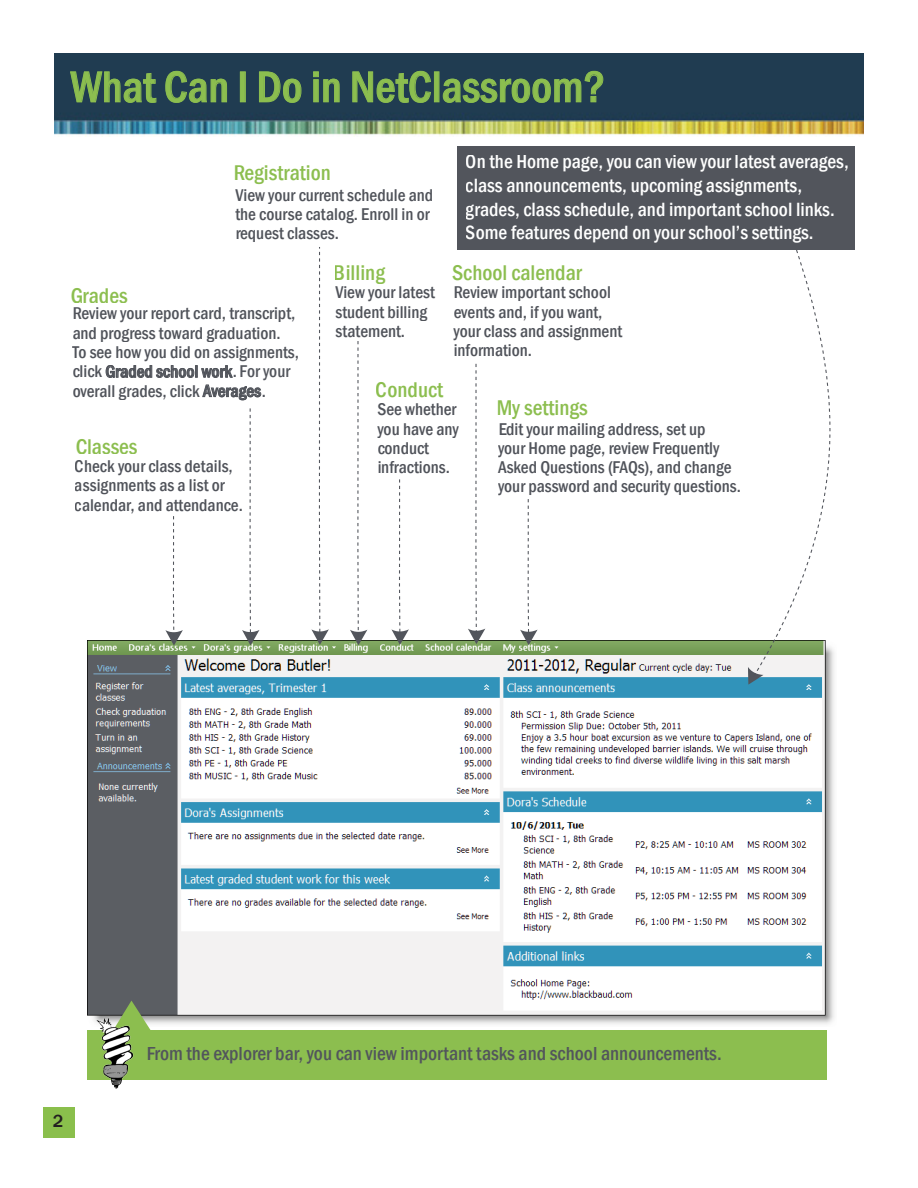
<style>
.page{position:relative;width:918px;height:1188px;background:#fff}
.page>*{position:absolute;margin:0;border:0;box-sizing:border-box;transform-origin:0 0}
.t1{font:500 condensed 45px "Franklin Gothic";color:#8cbe4f}
.t2{font:500 condensed 21.9px "Franklin Gothic";color:#8cbe4f}
.t3{font:500 condensed 19.65px/23.7px "Franklin Gothic";color:#fff}
.t4{font:500 condensed 19.65px "Franklin Gothic";color:#52555c}
.t5{font:500 18px "Franklin Gothic";color:#231f20}
.t6{font:500 condensed 17.55px/19.4px "Franklin Gothic";color:#50535a}
</style>
<div class="page">
<div style="left:43px;top:1108px;width:31px;height:30px;background:#8abf4c"></div>
<img style="left:54px;top:54px;width:810px;height:82px">
<svg style="left:70px;top:71px;width:87px;height:32px;background:#355650"></svg>
<svg style="left:165px;top:71px;width:62px;height:32px;background:#335350"></svg>
<div style="left:240px;top:71px;width:6px;height:31px;border:1px solid #8cbe4f"></div>
<svg style="left:259px;top:71px;width:43px;height:32px"></svg>
<svg style="left:313px;top:71px;width:27px;height:32px"></svg>
<svg style="left:352px;top:71px;width:79px;height:32px;background:#355650"></svg>
<div style="left:434px;top:71px;width:5px;height:31px;border:1px solid #8cbe4f"></div>
<svg style="left:443px;top:71px;width:161px;height:32px;background:#325250"></svg>
<img style="left:88px;top:641px;width:746px;height:383px">
<svg style="left:165px;top:516px;width:18px;height:130px"></svg>
<svg style="left:106px;top:365px;width:127px;height:13px"></svg>
<svg style="left:203px;top:385px;width:58px;height:15px"></svg>
<div style="left:88px;top:1030px;width:739px;height:49px;background:#8cbe4f"></div>
<svg style="left:112px;top:1001px;width:39px;height:29px"></svg>
<svg style="left:242px;top:408px;width:17px;height:237px"></svg>
<svg style="left:311px;top:247px;width:18px;height:398px"></svg>
<svg style="left:350px;top:341px;width:17px;height:304px"></svg>
<svg style="left:391px;top:479px;width:18px;height:166px"></svg>
<svg style="left:468px;top:363px;width:17px;height:281px"></svg>
<svg style="left:520px;top:499px;width:18px;height:146px"></svg>
<img style="left:93px;top:1016px;width:44px;height:73px">
<div style="left:457px;top:146px;width:398px;height:104px;background:#52555c"></div>
<svg style="left:748px;top:250px;width:82px;height:435px"></svg>
<p class="t1" style="left:70px;top:57px;width:537px">What Can I Do in NetClassroom?</p>
<p class="t2" style="left:233px;top:158px;width:99px">Registration</p>
<p class="t6" style="left:235px;top:185px;width:199px">View your current schedule and the course catalog. Enroll in or request classes.</p>
<p class="t2" style="left:334px;top:258px;width:53px">Billing</p>
<p class="t3" style="left:466px;top:150px;width:385px">On the Home page, you can view your latest averages, class announcements, upcoming assignments, grades, class schedule, and important school links.<br>Some features depend on your school’s settings.</p>
<p class="t2" style="left:452px;top:258px;width:131px">School calendar</p>
<p class="t2" style="left:70px;top:281px;width:59px">Grades</p>
<p class="t6" style="left:72px;top:304px;width:228px">Review your report card, transcript, and progress toward graduation.<br>To see how you did on assignments, click Graded school work. For your overall grades, click Averages.</p>
<p class="t2" style="left:76px;top:432px;width:63px">Classes</p>
<p class="t6" style="left:75px;top:457px;width:170px">Check your class details, assignments as a list or calendar, and attendance.</p>
<p class="t6" style="left:335px;top:283px;width:101px">View your latest student billing statement.</p>
<p class="t2" style="left:376px;top:375px;width:69px">Conduct</p>
<p class="t6" style="left:454px;top:283px;width:170px">Review important school events and, if you want, your class and assignment information.</p>
<p class="t6" style="left:377px;top:400px;width:83px">See whether you have any conduct infractions.</p>
<p class="t2" style="left:497px;top:394px;width:93px">My settings</p>
<p class="t6" style="left:498px;top:419px;width:244px">Edit your mailing address, set up<br>your Home page, review Frequently Asked Questions (FAQs), and change your password and security questions.</p>
<p class="t5" style="left:53px;top:1110px;width:12px">2</p>
<p class="t4" style="left:146px;top:1041px;width:577px">From the explorer bar, you can view important tasks and school announcements.</p>
</div>
